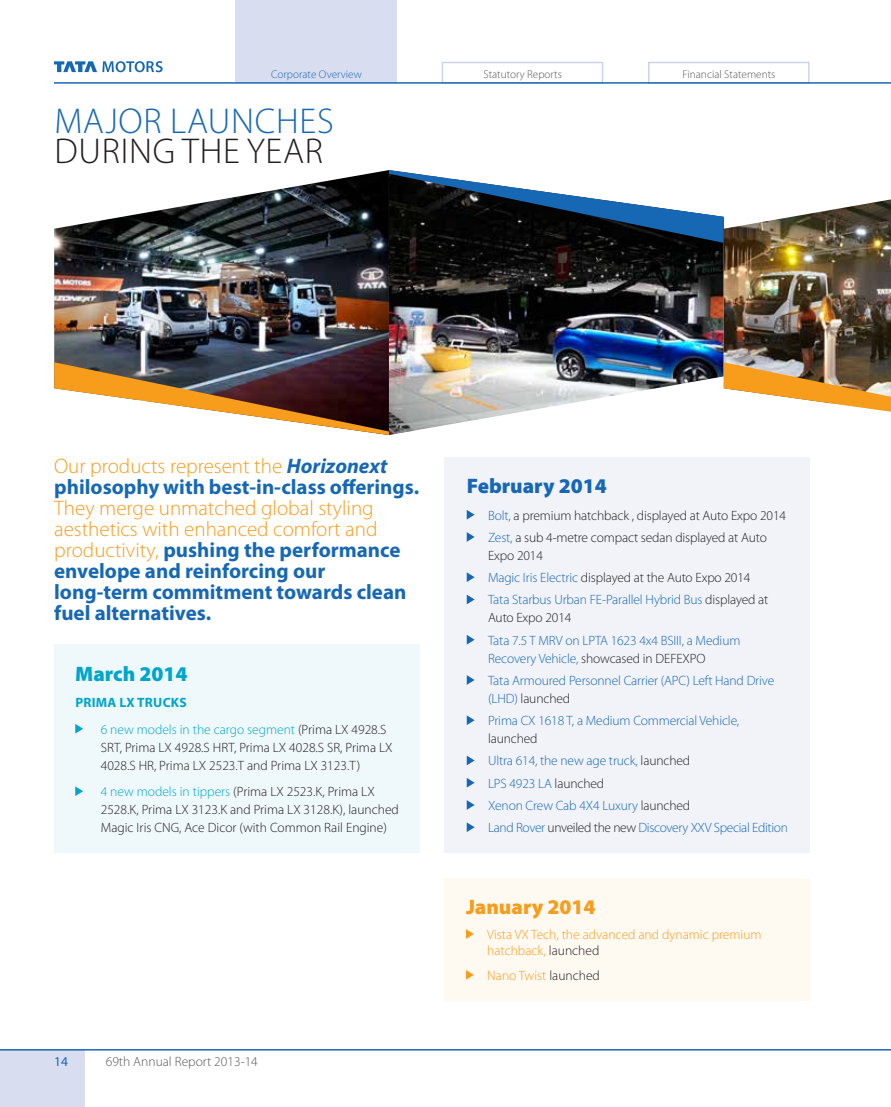
<style>
.page{position:relative;width:891px;height:1107px;background:#fff}
.page>*{position:absolute;margin:0;border:0;box-sizing:border-box;transform-origin:0 0}
.t1{font:300 36px "Myriad Pro";letter-spacing:.02em;color:#1768b4}
.t2{font:300 36px "Myriad Pro";letter-spacing:.02em;color:#231f20}
.t3{font:700 21px/21px "Myriad Pro";color:#1768b4}
.t4{font:900 21px "Myriad Pro";color:#1768b4}
.t5{font:900 21px "Myriad Pro";color:#f89c1c}
.t6{font:900 21px "Myriad Pro";color:#00a5cb}
.t7{font:300 13.5px/22.2px "Myriad Pro";letter-spacing:-.01em;color:#1768b4}
.t8{font:300 13.5px/18px "Myriad Pro";color:#231f20}
.t9{font:300 13.5px/16.2px "Myriad Pro";color:#f89c1c}
.t10{font:300 13.5px/26.5px "Myriad Pro";color:#00a5cb}
.t11{font:300 13.5px "Myriad Pro";color:#57585a}
.t12{font:13.5px "Myriad Pro";color:#1768b4}
.t13{font:300 11.25px "Myriad Pro";color:#57585a}
.t14{font:300 11.25px "Myriad Pro";color:#1768b4}
.s1{font-weight:300;color:#f89c1c}
.s2{font-style:italic}
.s3{font-weight:700}
.s4{color:#231f20}
.s5{color:#00a5cb}
.s6{color:#1768b4}
</style>
<div class="page">
<div style="left:235px;top:0;width:162px;height:83px;background:#d8def0"></div>
<div style="left:442px;top:62px;width:161px;height:22px;border:2px solid #ccd4eb"></div>
<div style="left:0;top:1051px;width:85px;height:56px;background:#d8def0"></div>
<svg style="left:54px;top:61px;width:109px;height:11px"></svg>
<div style="left:648px;top:62px;width:162px;height:22px;border:2px solid #ccd4eb"></div>
<hr style="left:0;top:1049px;width:891px;height:2px;background:#1768b4">
<hr style="left:54px;top:82px;width:837px;height:2px;background:#1768b4">
<img style="left:54px;top:170px;width:670px;height:265px">
<svg style="left:389px;top:170px;width:335px;height:73px"></svg>
<img style="left:724px;top:199px;width:167px;height:163px">
<svg style="left:724px;top:362px;width:167px;height:50px"></svg>
<svg style="left:54px;top:362px;width:335px;height:73px"></svg>
<div style="left:54px;top:644px;width:365px;height:209px;background:#eff8fb"></div>
<svg style="left:75px;top:724px;width:8px;height:10px"></svg>
<svg style="left:75px;top:786px;width:8px;height:10px"></svg>
<div style="left:445px;top:457px;width:365px;height:396px;background:#f1f3f9"></div>
<svg style="left:467px;top:510px;width:8px;height:10px"></svg>
<svg style="left:467px;top:532px;width:8px;height:10px"></svg>
<svg style="left:467px;top:572px;width:8px;height:10px"></svg>
<svg style="left:467px;top:595px;width:8px;height:9px"></svg>
<svg style="left:467px;top:635px;width:8px;height:10px"></svg>
<svg style="left:467px;top:675px;width:8px;height:10px"></svg>
<svg style="left:467px;top:715px;width:8px;height:10px"></svg>
<svg style="left:467px;top:756px;width:8px;height:9px"></svg>
<svg style="left:467px;top:778px;width:8px;height:10px"></svg>
<svg style="left:467px;top:800px;width:8px;height:10px"></svg>
<svg style="left:467px;top:822px;width:8px;height:10px"></svg>
<div style="left:445px;top:878px;width:365px;height:122px;background:#fef9f1"></div>
<svg style="left:466px;top:929px;width:8px;height:10px"></svg>
<svg style="left:466px;top:970px;width:8px;height:10px"></svg>
<p class="t14" style="left:271px;top:68px;width:92px">Corporate Overview</p>
<p class="t13" style="left:483px;top:68px;width:80px">Statutory Reports</p>
<h1 class="t1" style="left:55px;top:100px;width:281px">MAJOR LAUNCHES</h1>
<h1 class="t2" style="left:55px;top:130px;width:270px">DURING THE YEAR</h1>
<p class="t13" style="left:683px;top:68px;width:94px">Financial Statements</p>
<h2 class="t3" style="left:54px;top:454px;width:367px"><span class="s1">Our products represent the</span> <span class="s2">Horizonext </span>philosophy with best-in-class offerings.</h2>
<h2 class="t3" style="left:54px;top:496px;width:354px"><span class="s1">They merge unmatched global styling aesthetics with enhanced comfort and productivity,</span> pushing the performance envelope and reinforcing our long-term commitment towards clean fuel alternatives.</h2>
<h2 class="t6" style="left:75px;top:660px;width:114px">March 2014</h2>
<p class="t10" style="left:101px;top:689px;width:287px;text-indent:-25px"><span class="s3">PRIMA LX TRUCKS<br></span>6 new models in the cargo segment <span class="s4">(Prima LX 4928.S</span></p>
<p class="t8" style="left:101px;top:738px;width:293px">SRT, Prima LX 4928.S HRT, Prima LX 4028.S SR, Prima LX<br>4028.S HR, Prima LX 2523.T and Prima LX 3123.T)</p>
<p class="t8" style="left:101px;top:782px;width:300px"><span class="s5">4 new models in tippers</span> (Prima LX 2523.K, Prima LX<br>2528.K, Prima LX 3123.K and Prima LX 3128.K), launched<br>Magic Iris CNG, Ace Dicor (with Common Rail Engine)</p>
<p class="t12" style="left:54px;top:1053px;width:15px">14</p>
<p class="t11" style="left:106px;top:1053px;width:154px">69th Annual Report 2013-14</p>
<h2 class="t4" style="left:467px;top:472px;width:142px">February 2014</h2>
<p class="t8" style="left:488px;top:504px;width:300px;line-height:22.2px"><span class="s6">Bolt,</span> a premium hatchback , displayed at Auto Expo 2014<br><span class="s6">Zest,</span> a sub 4-metre compact sedan displayed at Auto</p>
<p class="t7" style="left:488px;top:544px;width:282px"><span class="s4">Expo 2014<br></span>Magic Iris Electric <span class="s4">displayed at the Auto Expo 2014<br></span>Tata Starbus Urban FE-Parallel Hybrid Bus <span class="s4">displayed at</span></p>
<p class="t8" style="left:488px;top:609px;width:85px">Auto Expo 2014</p>
<p class="t7" style="left:488px;top:631px;width:254px;line-height:18px">Tata 7.5 T MRV on LPTA 1623 4x4 BSIII, a Medium<br>Recovery Vehicle, <span class="s4">showcased in DEFEXPO</span></p>
<p class="t7" style="left:488px;top:671px;width:288px;line-height:18px">Tata Armoured Personnel Carrier (APC) Left Hand Drive (LHD) <span class="s4">launched</span></p>
<p class="t7" style="left:488px;top:709px;width:253px">Prima CX 1618 T, a Medium Commercial Vehicle,</p>
<p class="t7" style="left:488px;top:727px;width:301px"><span class="s4">launched<br></span>Ultra 614, the new age truck, <span class="s4">launched<br></span>LPS 4923 LA <span class="s4">launched<br></span>Xenon Crew Cab 4X4 Luxury <span class="s4">launched<br></span>Land Rover <span class="s4">unveiled the new</span> Discovery XXV Special Edition</p>
<h2 class="t5" style="left:466px;top:893px;width:131px">January 2014</h2>
<p class="t9" style="left:487px;top:926px;width:276px">Vista VX Tech, the advanced and dynamic premium hatchback, <span class="s4">launched</span></p>
<p class="t9" style="left:487px;top:967px;width:114px">Nano Twist <span class="s4">launched</span></p>
</div>
